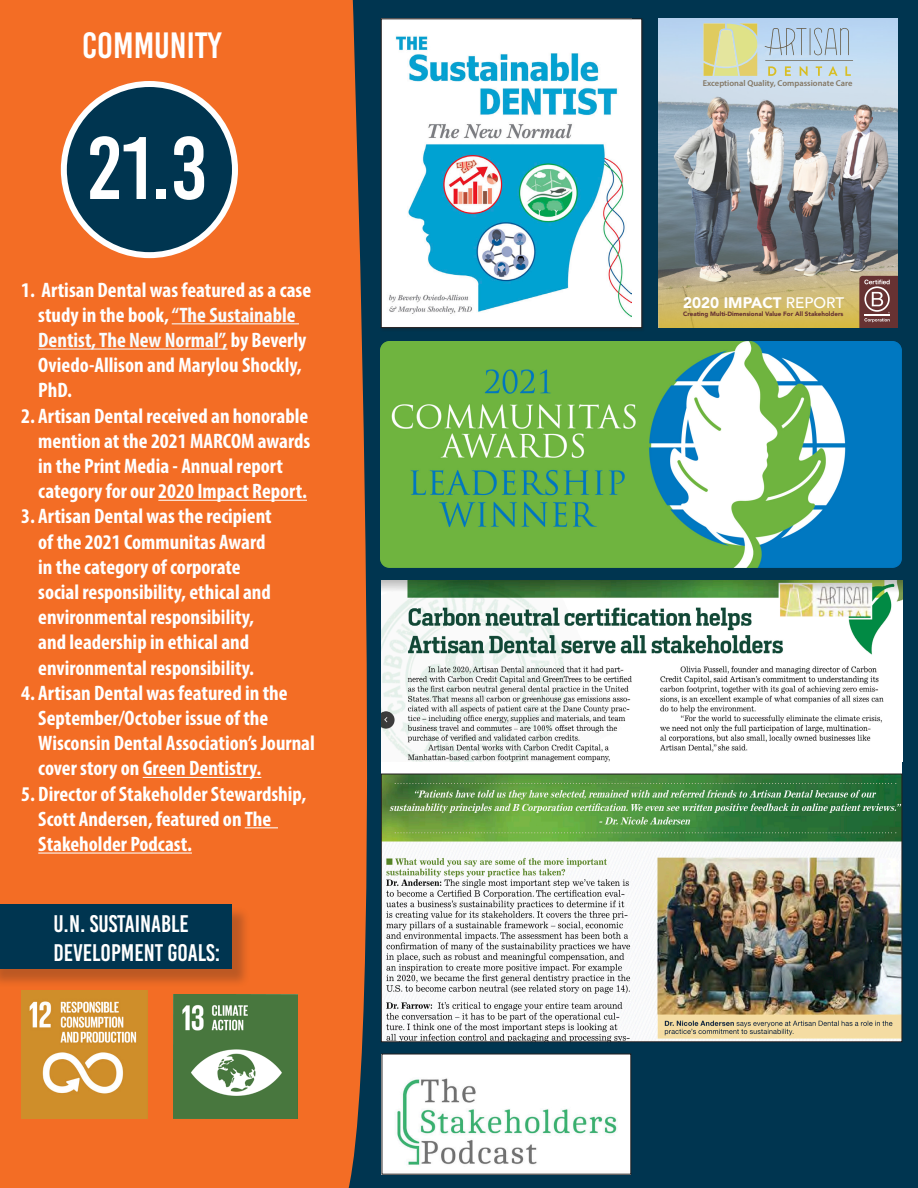
<style>
.page{position:relative;width:918px;height:1188px;background:#fff}
.page>*{position:absolute;margin:0;border:0;box-sizing:border-box;transform-origin:0 0}
.t1{font:88.5px "Bebas Kai";color:#fff}
.t2{font:36.6px "Bebas Kai";color:#fff}
.t3{font:24px "Bebas Kai";color:#fff}
.t4{font:700 condensed 21px/25.2px "Myriad Pro";color:#fff}
.t5{font:900 15.3px "Avenir";color:#fff}
.t6{font:600 8.55px "Myriad Pro";color:#837663}
.t7{font:900 6.3px "Avenir";color:#663232}
.s1{color:#f8fcfe}
.s2{font-weight:500}
</style>
<div class="page">
<div style="left:325px;top:0;width:593px;height:1188px;background:#003550"></div>
<div style="left:0;top:0;width:396px;height:1188px;background:#f36d25"></div>
<div style="left:64px;top:84px;width:171px;height:171px;background:#003550;border-radius:50%"></div>
<div style="left:61px;top:81px;width:177px;height:177px;border:6px solid #fff;border-radius:50%"></div>
<img style="left:21px;top:991px;width:127px;height:128px">
<div style="left:0;top:907px;width:251px;height:81px;background:#231f20;opacity:.26"></div>
<div style="left:0;top:904px;width:232px;height:65px;background:#003550"></div>
<hr style="left:172px;top:323px;width:127px;height:1px;background:#f8fcfe">
<hr style="left:38px;top:349px;width:190px;height:1px;background:#f8fcfe">
<hr style="left:158px;top:500px;width:149px;height:1px;background:#fff">
<hr style="left:143px;top:777px;width:118px;height:1px;background:#fff">
<hr style="left:245px;top:827px;width:33px;height:1px;background:#fff">
<hr style="left:38px;top:853px;width:154px;height:1px;background:#fff">
<div style="left:382px;top:581px;width:520px;height:193px;background:#fff"></div>
<img style="left:382px;top:581px;width:520px;height:181px">
<img style="left:381px;top:342px;width:521px;height:226px">
<img style="left:383px;top:776px;width:517px;height:264px">
<div style="left:381px;top:774px;width:521px;height:268px;border:1px solid #231f20"></div>
<img style="left:384px;top:1056px;width:245px;height:116px">
<div style="left:381px;top:18px;width:264px;height:313px;background:#073045"></div>
<div style="left:381px;top:19px;width:261px;height:309px;background:#fff"></div>
<img style="left:389px;top:36px;width:242px;height:281px">
<div style="left:381px;top:19px;width:261px;height:309px;border:1px solid #231f20"></div>
<img style="left:659px;top:18px;width:239px;height:310px">
<svg style="left:704px;top:24px;width:54px;height:52px"></svg>
<svg style="left:765px;top:28px;width:88px;height:48px"></svg>
<svg style="left:859px;top:276px;width:39px;height:52px"></svg>
<img style="left:173px;top:994px;width:125px;height:125px">
<p class="t2" style="left:82px;top:25px;width:141px">COMMUNITY</p>
<p class="t1" style="left:88px;top:121px;width:120px">21.3</p>
<p class="t4" style="left:38px;top:277px;width:274px;text-indent:-17px">1. Artisan Dental was featured as a case study in the book, <span class="s1">“The Sustainable<br>Dentist, The New Normal”,</span> by Beverly<br>Oviedo-Allison and Marylou Shockly,<br>PhD.</p>
<p class="t4" style="left:38px;top:403px;width:274px;text-indent:-17px">2. Artisan Dental received an honorable mention at the 2021 MARCOM awards in the Print Media - Annual report category for our 2020 Impact Report.</p>
<p class="t4" style="left:38px;top:503px;width:235px;text-indent:-17px">3. Artisan Dental was the recipient of the 2021 Communitas Award in the category of corporate social responsibility, ethical and environmental responsibility, and leadership in ethical and environmental responsibility.</p>
<p class="t4" style="left:38px;top:680px;width:278px;text-indent:-17px">4. Artisan Dental was featured in the September/October issue of the Wisconsin Dental Association’s Journal cover story on Green Dentistry.</p>
<p class="t4" style="left:38px;top:781px;width:270px;text-indent:-17px">5. Director of Stakeholder Stewardship,<br>Scott Andersen, featured on The<br>Stakeholder Podcast.</p>
<p class="t3" style="left:53px;top:911px;width:137px">U.N. SUSTAINABLE</p>
<p class="t3" style="left:53px;top:940px;width:168px">DEVELOPMENT GOALS:</p>
<p class="t6" style="left:703px;top:77px;width:151px">Exceptional Quality, Compassionate Care</p>
<p class="t5" style="left:683px;top:290px;width:163px">2020 IMPACT <span class="s2">REPORT</span></p>
<p class="t7" style="left:683px;top:308px;width:162px">Creating Multi-Dimensional Value For All Stakeholders</p>
</div>
